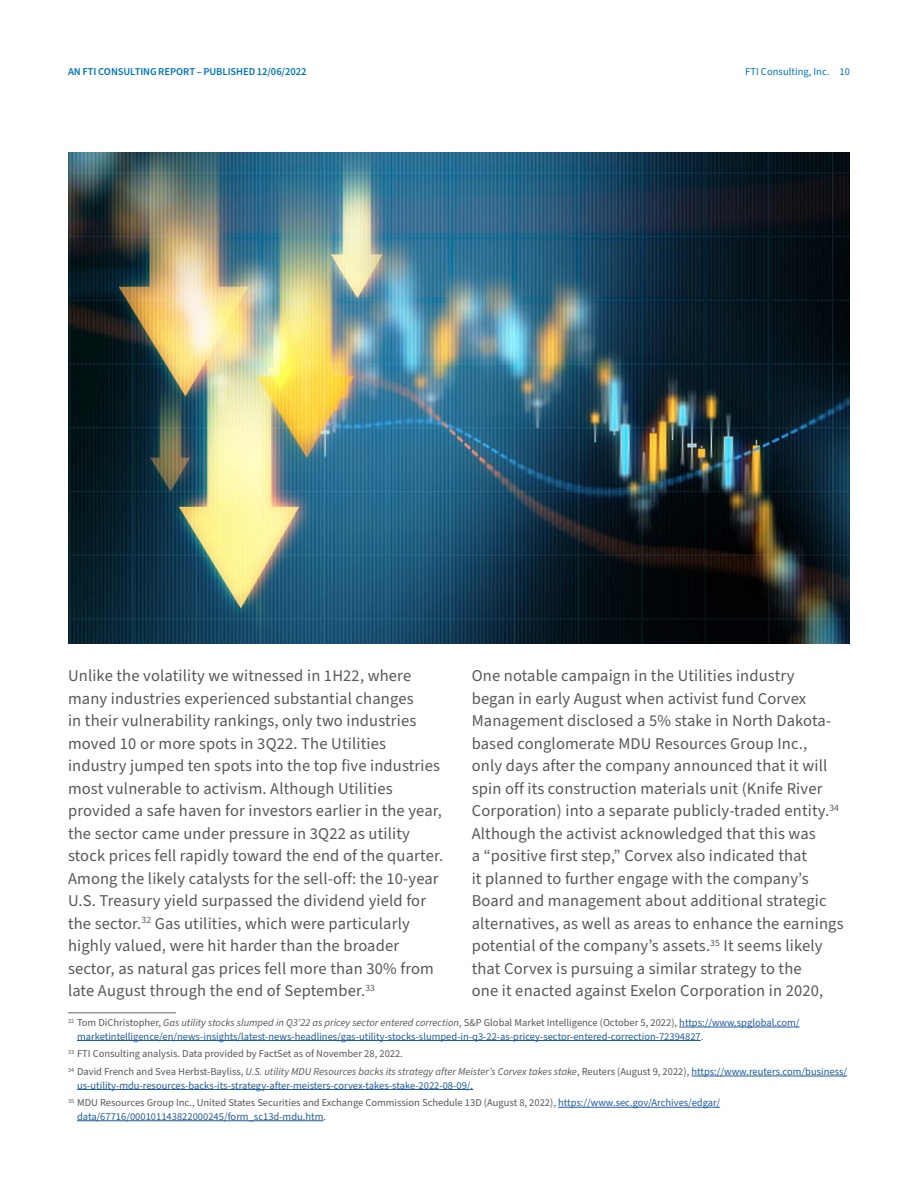
<style>
.page{position:relative;width:918px;height:1188px;background:#fff}
.page>*{position:absolute;margin:0;border:0;box-sizing:border-box;transform-origin:0 0}
.Body_Copy{font:16.5px/22.5px "Source Sans Pro";letter-spacing:.01em;color:#57585a}
.Footnote{font:10.5px/13.5px "Source Sans Pro";color:#205d9e}
.Footnote-2{font:10.5px/13.5px "Source Sans Pro";color:#57585a}
.t1{font:600 10.5px "Source Sans Pro";letter-spacing:-.005em;color:#0075b6}
.t2{font:10.5px "Source Sans Pro";letter-spacing:.005em;color:#0075b6}
.s1{color:#57585a}
.s2{font-style:italic;color:#57585a}
.s3{color:#205d9e}
</style>
<div class="page">
<hr style="left:68px;top:1012px;width:108px;height:1px;background:#939598">
<hr style="left:679px;top:1027px;width:121px;height:1px;background:#205d9e">
<hr style="left:77px;top:1040px;width:624px;height:1px;background:#205d9e">
<hr style="left:691px;top:1076px;width:156px;height:1px;background:#205d9e">
<hr style="left:77px;top:1089px;width:396px;height:1px;background:#205d9e">
<hr style="left:558px;top:1107px;width:162px;height:1px;background:#205d9e">
<hr style="left:77px;top:1120px;width:247px;height:1px;background:#205d9e">
<img style="left:68px;top:153px;width:782px;height:491px">
<p class="t1" style="left:68px;top:64px;width:240px">AN FTI CONSULTING REPORT – PUBLISHED 12/06/2022</p>
<p class="t2" style="left:745px;top:64px;width:106px">FTI Consulting, Inc. 10</p>
<p class="Body_Copy" style="left:68px;top:665px;width:377px">Unlike the volatility we witnessed in 1H22, where many industries experienced substantial changes<br>in their vulnerability rankings, only two industries moved 10 or more spots in 3Q22. The Utilities industry jumped ten spots into the top five industries most vulnerable to activism. Although Utilities provided a safe haven for investors earlier in the year, the sector came under pressure in 3Q22 as utility stock prices fell rapidly toward the end of the quarter.<br>Among the likely catalysts for the sell-off: the 10-year U.S. Treasury yield surpassed the dividend yield for the sector.<sup>32</sup> Gas utilities, which were particularly highly valued, were hit harder than the broader sector, as natural gas prices fell more than 30% from late August through the end of September.<sup>33</sup></p>
<p class="Footnote" style="left:77px;top:1016px;width:724px;text-indent:-9px"><sup>32</sup> <span class="s1">Tom DiChristopher,</span> <span class="s2">Gas utility stocks slumped in Q3’22 as pricey sector entered correction</span><span class="s1">, S&amp;P Global Market Intelligence (October 5, 2022),</span> https://www.spglobal.com/ marketintelligence/en/news-insights/latest-news-headlines/gas-utility-stocks-slumped-in-q3-22-as-pricey-sector-entered-correction-72394827<span class="s1">.</span></p>
<p class="Footnote-2" style="left:68px;top:1048px;width:336px"><sup>33</sup> FTI Consulting analysis. Data provided by FactSet as of November 28, 2022.</p>
<p class="Footnote" style="left:77px;top:1065px;width:772px;text-indent:-9px"><sup>34</sup> <span class="s1">David French and Svea Herbst-Bayliss,</span> <span class="s2">U.S. utility MDU Resources backs its strategy after Meister’s Corvex takes stake</span><span class="s1">, Reuters (August 9, 2022),</span> https://www.reuters.com/business/ us-utility-mdu-resources-backs-its-strategy-after-meisters-corvex-takes-stake-2022-08-09/.</p>
<p class="Footnote-2" style="left:77px;top:1097px;width:645px;text-indent:-9px"><sup>35</sup> MDU Resources Group Inc., United States Securities and Exchange Commission Schedule 13D (August 8, 2022), <span class="s3">https://www.sec.gov/Archives/edgar/ data/67716/000101143822000245/form_sc13d-mdu.htm</span>.</p>
<p class="Body_Copy" style="left:472px;top:665px;width:373px">One notable campaign in the Utilities industry<br>began in early August when activist fund Corvex Management disclosed a 5% stake in North Dakota&shy;based conglomerate MDU Resources Group Inc.,<br>only days after the company announced that it will spin off its construction materials unit (Knife River Corporation) into a separate publicly-traded entity.<sup>34<br></sup>Although the activist acknowledged that this was<br>a “positive first step,” Corvex also indicated that<br>it planned to further engage with the company’s Board and management about additional strategic alternatives, as well as areas to enhance the earnings potential of the company’s assets.<sup>35</sup> It seems likely that Corvex is pursuing a similar strategy to the<br>one it enacted against Exelon Corporation in 2020,</p>
</div>
